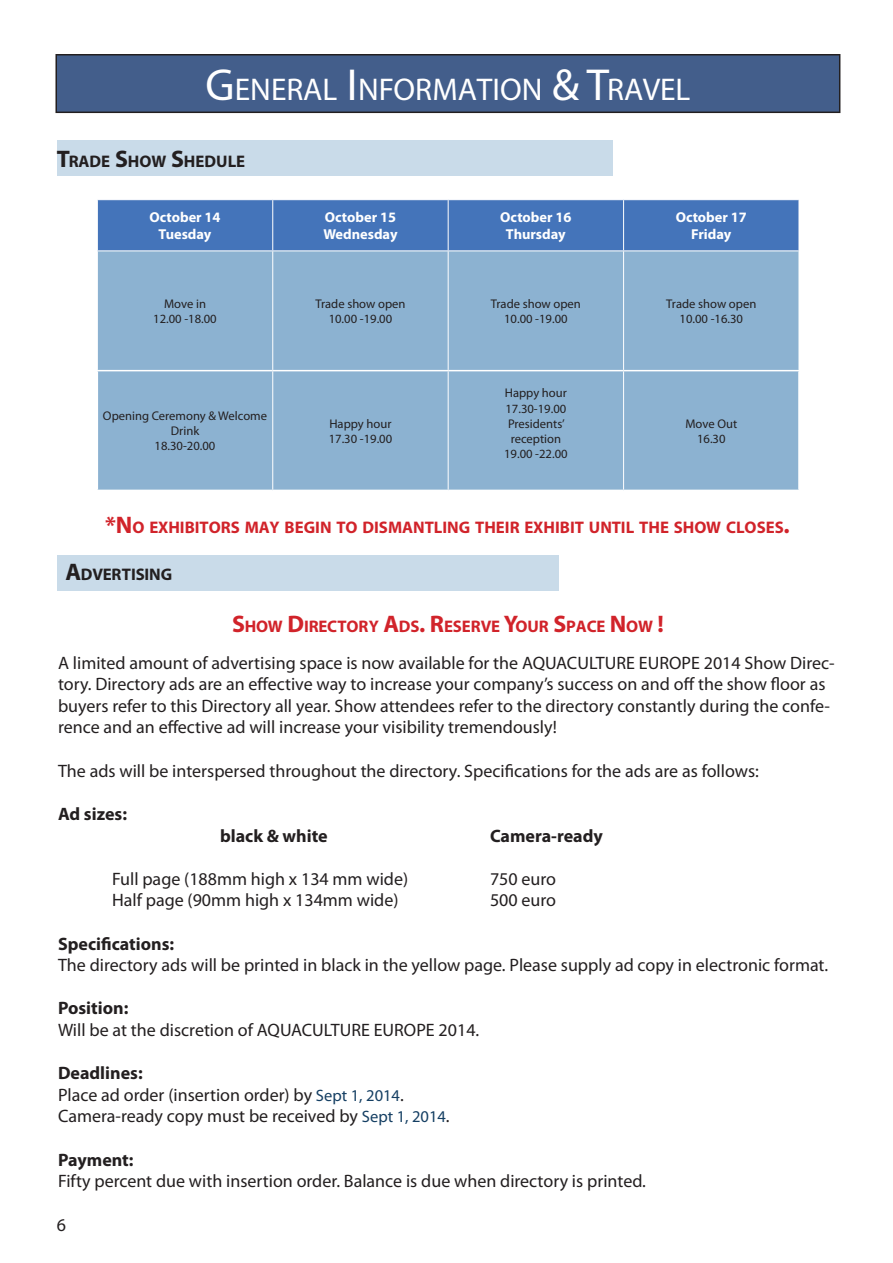
<style>
.page{position:relative;width:893px;height:1263px;background:#fff}
.page>*{position:absolute;margin:0;border:0;box-sizing:border-box;transform-origin:0 0}
.t1{font:31.5px "Myriad Pro";color:#fff}
.t2{font:18px/21.6px "Myriad Pro";color:#231f20}
.t3{font:700 18px "Myriad Pro";color:#231f20}
.t4{font:700 16.8px "Myriad Pro";color:#d1232a}
.t5{font:700 16.8px "Myriad Pro";letter-spacing:-.005em;color:#231f20}
.t6{font:700 14.4px/17.2px "Myriad Pro";color:#fff;text-align:center}
.t7{font:12.6px/15.1px "Myriad Pro";color:#231f20;text-align:center}
.s1{font-size:45px}
.s2{font-size:24px}
.s3{font-weight:700}
.s4{font-size:16.5px;color:#153f63}
</style>
<div class="page">
<div style="left:56px;top:55px;width:784px;height:57px;background:#435e8b"></div>
<div style="left:55px;top:54px;width:785px;height:59px;border:2px solid #231f20"></div>
<div style="left:58px;top:141px;width:555px;height:35px;background:#c9dbe9"></div>
<div style="left:57px;top:556px;width:502px;height:35px;background:#c9dbe9"></div>
<div style="left:98px;top:200px;width:700px;height:50px;background:#4474ba"></div>
<div style="left:98px;top:251px;width:700px;height:119px;background:#8cb2d1"></div>
<div style="left:98px;top:371px;width:700px;height:119px;background:#8cb2d1"></div>
<hr style="left:272px;top:200px;width:1px;height:50px;background:#fff">
<hr style="left:448px;top:200px;width:1px;height:50px;background:#fff">
<hr style="left:623px;top:200px;width:1px;height:50px;background:#fff">
<hr style="left:272px;top:371px;width:1px;height:119px;background:#fff">
<hr style="left:448px;top:371px;width:1px;height:119px;background:#fff">
<hr style="left:623px;top:371px;width:1px;height:119px;background:#fff">
<hr style="left:272px;top:251px;width:1px;height:119px;background:#fff">
<hr style="left:448px;top:251px;width:1px;height:119px;background:#fff">
<hr style="left:623px;top:251px;width:1px;height:119px;background:#fff">
<h1 class="t1" style="left:205px;top:70px;width:486px"><span class="s1">G</span>ENERAL <span class="s1">I</span> NFORMATION <span class="s1">&amp; T</span>RAVEL</h1>
<p class="t5" style="left:57px;top:151px;width:188px"><span class="s2">T</span>RADE <span class="s2">S</span>HOW <span class="s2">S</span>HEDULE</p>
<p class="t6" style="left:149px;top:208px;width:73px">October 14<br>Tuesday</p>
<p class="t6" style="left:323px;top:208px;width:76px;text-align:left">October 15<br>Wednesday</p>
<p class="t6" style="left:500px;top:208px;width:73px">October 16<br>Thursday</p>
<p class="t6" style="left:676px;top:208px;width:73px">October 17<br>Friday</p>
<p class="t7" style="left:153px;top:296px;width:65px">Move in<br>12.00 -18.00</p>
<p class="t7" style="left:315px;top:296px;width:92px">Trade show open<br>10.00 -19.00</p>
<p class="t7" style="left:491px;top:296px;width:92px">Trade show open<br>10.00 -19.00</p>
<p class="t7" style="left:666px;top:296px;width:92px">Trade show open<br>10.00 -16.30</p>
<p class="t7" style="left:103px;top:408px;width:166px">Opening Ceremony &amp; Welcome<br>Drink<br>18.30-20.00</p>
<p class="t7" style="left:329px;top:416px;width:65px;text-align:left">Happy hour<br>17.30 -19.00</p>
<p class="t7" style="left:504px;top:385px;width:65px">Happy hour<br>17.30-19.00<br>Presidents’ reception<br>19.00 -22.00</p>
<p class="t7" style="left:685px;top:416px;width:53px">Move Out<br>16.30</p>
<p class="t4" style="left:105px;top:516px;width:686px"><span class="s2">*N</span>O EXHIBITORS MAY BEGIN TO DISMANTLING THEIR EXHIBIT UNTIL THE SHOW CLOSES<span class="s2">.</span></p>
<p class="t5" style="left:66px;top:563px;width:108px"><span class="s2">A</span>DVERTISING</p>
<p class="t4" style="left:232px;top:615px;width:433px"><span class="s2">S</span>HOW <span class="s2">D</span>IRECTORY <span class="s2">A</span>DS<span class="s2">. R</span>ESERVE <span class="s2">Y</span>OUR <span class="s2">S</span>PACE <span class="s2">N</span> OW <span class="s2">!</span></p>
<p class="t2" style="left:58px;top:651px;width:778px">A limited amount of advertising space is now available for the AQUACULTURE EUROPE 2014 Show Direc&shy;tory. Directory ads are an effective way to increase your company’s success on and off the show floor as buyers refer to this Directory all year. Show attendees refer to the directory constantly during the confe&shy;rence and an effective ad will increase your visibility tremendously!</p>
<p class="t2" style="left:58px;top:759px;width:702px">The ads will be interspersed throughout the directory. Specifications for the ads are as follows:</p>
<p class="t3" style="left:58px;top:802px;width:70px">Ad sizes:</p>
<p class="t3" style="left:220px;top:824px;width:109px">black &amp; white</p>
<p class="t3" style="left:490px;top:824px;width:114px">Camera-ready</p>
<p class="t2" style="left:112px;top:867px;width:298px">Full page (188mm high x 134 mm wide)</p>
<p class="t2" style="left:490px;top:867px;width:68px">750 euro</p>
<p class="t2" style="left:112px;top:889px;width:288px">Half page (90mm high x 134mm wide)</p>
<p class="t2" style="left:490px;top:889px;width:68px">500 euro</p>
<p class="t3" style="left:58px;top:932px;width:118px">Specifications:</p>
<p class="t2" style="left:58px;top:954px;width:772px">The directory ads will be printed in black in the yellow page. Please supply ad copy in electronic format.</p>
<p class="t3" style="left:58px;top:996px;width:72px">Position:</p>
<p class="t2" style="left:58px;top:1019px;width:423px">Will be at the discretion of AQUACULTURE EUROPE 2014.</p>
<p class="t2" style="left:58px;top:1062px;width:393px"><span class="s3">Deadlines:<br></span>Place ad order (insertion order) by <span class="s4">Sept 1, 2014</span>.<br>Camera-ready copy must be received by <span class="s4">Sept 1, 2014</span>.</p>
<p class="t3" style="left:58px;top:1148px;width:77px">Payment:</p>
<p class="t2" style="left:58px;top:1170px;width:589px">Fifty percent due with insertion order. Balance is due when directory is printed.</p>
<p class="t2" style="left:57px;top:1214px;width:11px">6</p>
</div>
